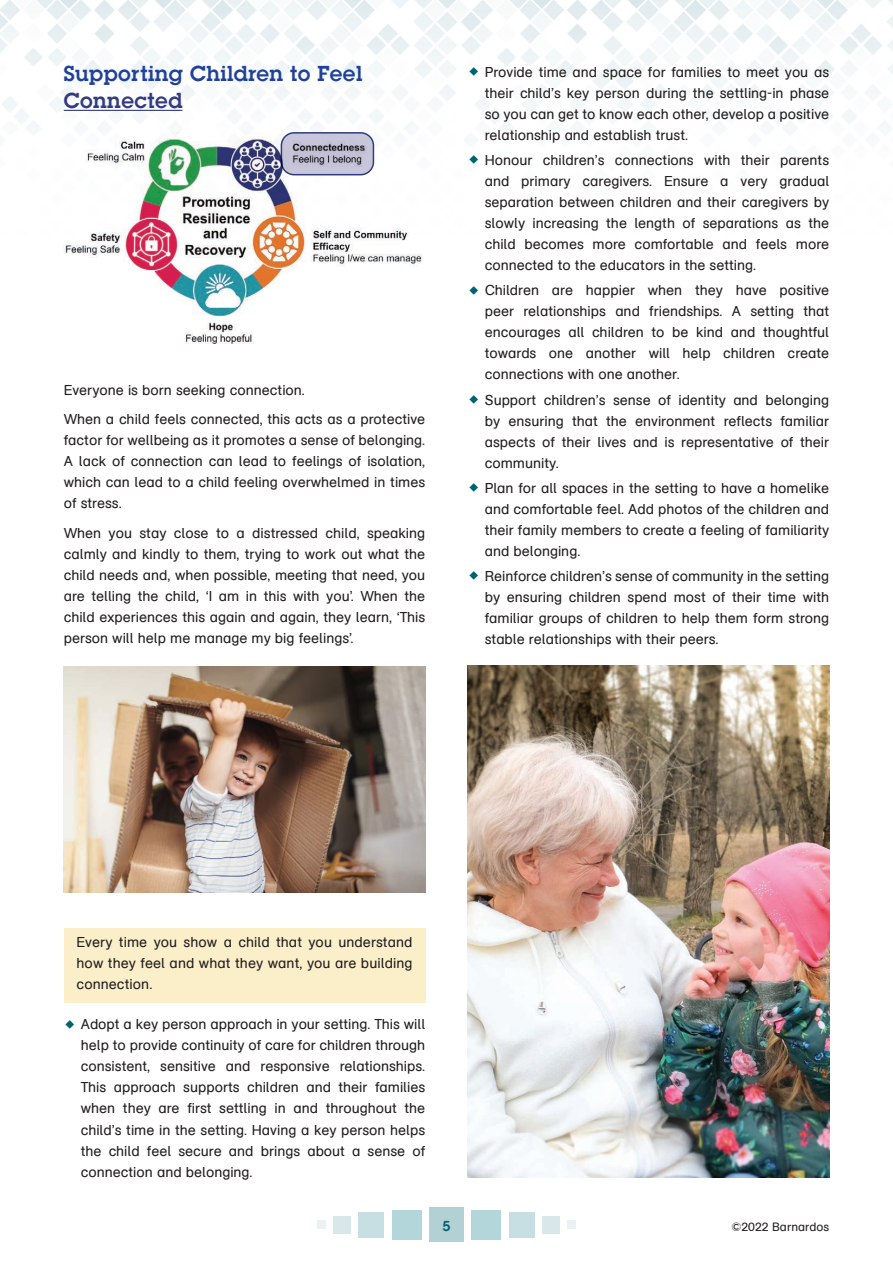
<style>
.page{position:relative;width:893px;height:1263px;background:#fff}
.page>*{position:absolute;margin:0;border:0;box-sizing:border-box;transform-origin:0 0}
.Heading_2{font:600 22.5px/27px "Lubalin Graph";letter-spacing:.02em;color:#20419a}
.t1{font:600 15px "Lubalin Graph";color:#006272}
.Highlighted_text{font:14.25px/21px "AG Schoolbook Regular A";color:#231f20;text-align:justify}
.t2{font:12px "AG Schoolbook Regular A";letter-spacing:.005em;color:#231f20}
.s1{color:#323b7f}
</style>
<div class="page">
<div style="left:429px;top:1208px;width:34px;height:34px;background:#b3d0d4"></div>
<div style="left:392px;top:1210px;width:30px;height:29px;background:#b3d6db"></div>
<div style="left:359px;top:1212px;width:25px;height:25px;background:#c7dee2"></div>
<div style="left:567px;top:1220px;width:9px;height:9px;background:#e9f1f3"></div>
<div style="left:334px;top:1216px;width:17px;height:17px;background:#d7e7ea"></div>
<div style="left:542px;top:1216px;width:17px;height:17px;background:#d7e7ea"></div>
<div style="left:317px;top:1220px;width:9px;height:9px;background:#e9f1f3"></div>
<div style="left:509px;top:1212px;width:25px;height:25px;background:#c7dee2"></div>
<div style="left:471px;top:1210px;width:30px;height:29px;background:#b3d6db"></div>
<img style="left:0;top:0;width:893px;height:131px">
<hr style="left:64px;top:110px;width:118px;height:1px;background:#323b7f">
<div style="left:64px;top:928px;width:361px;height:75px;background:#fbefca"></div>
<img style="left:64px;top:132px;width:358px;height:212px">
<img style="left:64px;top:667px;width:361px;height:225px">
<img style="left:468px;top:666px;width:361px;height:512px">
<svg style="left:469px;top:67px;width:9px;height:9px"></svg>
<p class="Heading_2" style="left:64px;top:60px;width:300px">Supporting Children to Feel<br><span class="s1">Connected</span></p>
<p class="Highlighted_text" style="left:64px;top:380px;width:243px">Everyone is born seeking connection.</p>
<p class="Highlighted_text" style="left:64px;top:409px;width:363px">When a child feels connected, this acts as a protective factor for wellbeing as it promotes a sense of belonging.<br>A lack of connection can lead to feelings of isolation, which can lead to a child feeling overwhelmed in times of stress.</p>
<p class="Highlighted_text" style="left:64px;top:523px;width:363px">When you stay close to a distressed child, speaking calmly and kindly to them, trying to work out what the child needs and, when possible, meeting that need, you are telling the child, ‘I am in this with you’. When the child experiences this again and again, they learn, ‘This person will help me manage my big feelings’.</p>
<p class="Highlighted_text" style="left:485px;top:62px;width:346px">Provide time and space for families to meet you as their child’s key person during the settling-in phase so you can get to know each other, develop a positive relationship and establish trust.</p>
<p class="Highlighted_text" style="left:485px;top:150px;width:346px">Honour children’s connections with their parents and primary caregivers. Ensure a very gradual separation between children and their caregivers by slowly increasing the length of separations as the child becomes more comfortable and feels more connected to the educators in the setting.</p>
<p class="Highlighted_text" style="left:485px;top:280px;width:346px">Children are happier when they have positive peer relationships and friendships. A setting that encourages all children to be kind and thoughtful towards one another will help children create connections with one another.</p>
<p class="Highlighted_text" style="left:485px;top:389px;width:346px">Support children’s sense of identity and belonging by ensuring that the environment reflects familiar aspects of their lives and is representative of their community.</p>
<p class="Highlighted_text" style="left:485px;top:478px;width:346px">Plan for all spaces in the setting to have a homelike and comfortable feel. Add photos of the children and their family members to create a feeling of familiarity and belonging.</p>
<p class="Highlighted_text" style="left:485px;top:566px;width:346px">Reinforce children’s sense of community in the setting by ensuring children spend most of their time with familiar groups of children to help them form strong stable relationships with their peers.</p>
<p class="Highlighted_text" style="left:77px;top:932px;width:337px">Every time you show a child that you understand how they feel and what they want, you are building connection.</p>
<p class="Highlighted_text" style="left:81px;top:1014px;width:346px">Adopt a key person approach in your setting. This will help to provide continuity of care for children through consistent, sensitive and responsive relationships.<br>This approach supports children and their families when they are first settling in and throughout the child’s time in the setting. Having a key person helps the child feel secure and brings about a sense of connection and belonging.</p>
<p class="t1" style="left:442px;top:1216px;width:10px">5</p>
<p class="t2" style="left:731px;top:1220px;width:99px">©2022 Barnardos</p>
</div>
